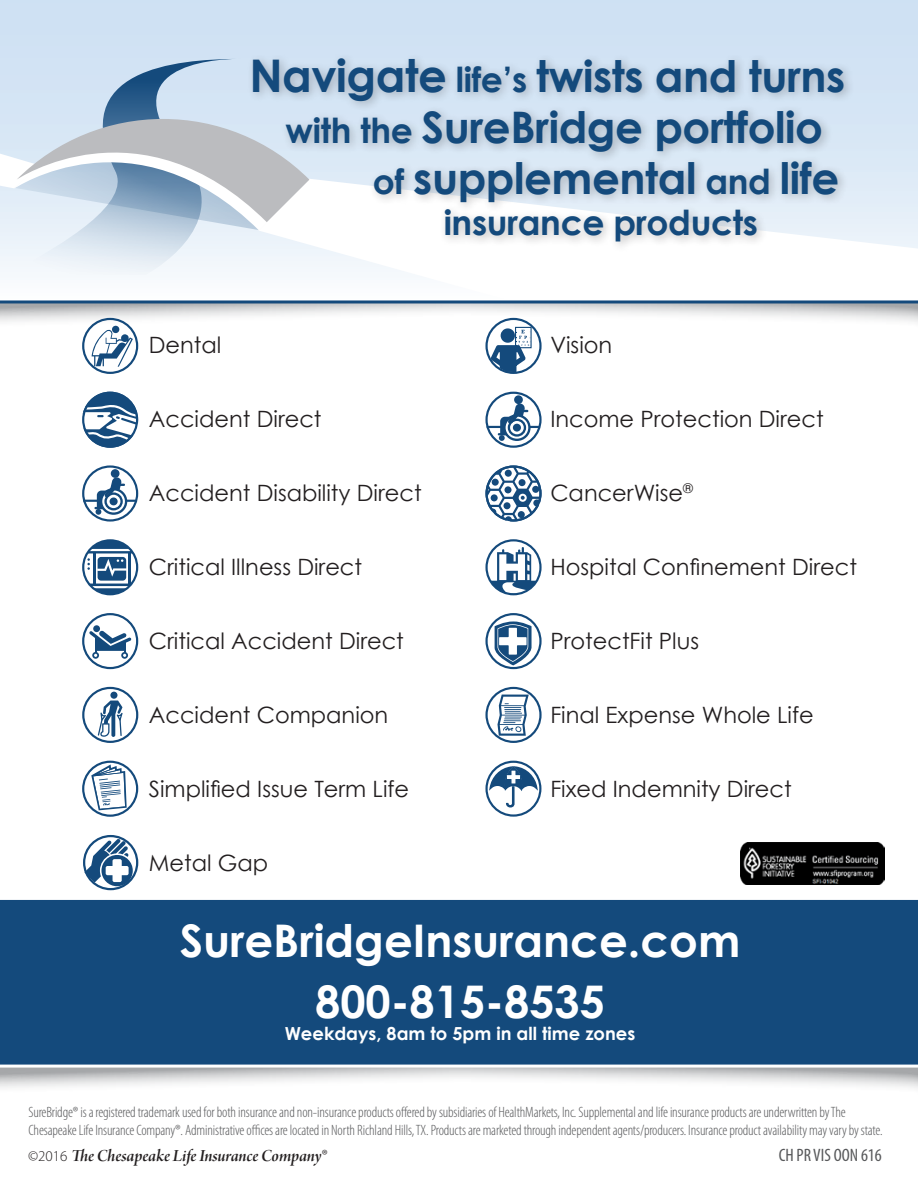
<style>
.page{position:relative;width:918px;height:1188px;background:#fff}
.page>*{position:absolute;margin:0;border:0;box-sizing:border-box;transform-origin:0 0}
.t1{font:700 45px "Century Gothic";color:#fff}
.t2{font:700 43.5px "Century Gothic";letter-spacing:-.01em;color:#144a7c}
.t3{font:700 34.5px "Century Gothic";letter-spacing:-.01em;color:#144a7c}
.Table_of_Contents{font:22.5px "Century Gothic";color:#231f20}
.t4{font:18px "Arno Pro Smbd Italic Display";letter-spacing:-.005em;color:#231f20}
.t5{font:700 18px "Century Gothic";color:#fff}
.t6{font:condensed 18px "Myriad Pro";color:#57585a}
.t7{font:300 condensed 15px/18px "Myriad Pro";letter-spacing:-.01em;color:#57585a}
.s1{font-size:45px}
.s2{font-size:34.5px}
.s3{font-family:"Myriad Pro";font-weight:300;font-size:15px}
</style>
<div class="page">
<svg style="left:0;top:303px;width:918px;height:19px"></svg>
<svg style="left:0;top:0;width:918px;height:303px;background:#cedff0"></svg>
<svg style="left:5px;top:59px;width:237px;height:216px"></svg>
<svg style="left:259px;top:179px;width:659px;height:121px"></svg>
<svg style="left:0;top:96px;width:247px;height:135px;background:#bfcddb"></svg>
<svg style="left:0;top:1068px;width:918px;height:20px"></svg>
<div style="left:0;top:899px;width:918px;height:169px;background:#144a7c"></div>
<div style="left:247px;top:52px;width:608px;height:201px;background:#231f20;opacity:.28"></div>
<img style="left:741px;top:843px;width:144px;height:42px">
<svg style="left:82px;top:465px;width:56px;height:57px"></svg>
<div style="left:111px;top:469px;width:9px;height:9px;background:#144a7c;border-radius:50%"></div>
<svg style="left:82px;top:392px;width:56px;height:56px"></svg>
<svg style="left:82px;top:539px;width:56px;height:56px"></svg>
<svg style="left:82px;top:318px;width:56px;height:56px"></svg>
<svg style="left:82px;top:613px;width:56px;height:56px"></svg>
<svg style="left:485px;top:539px;width:57px;height:57px"></svg>
<svg style="left:485px;top:465px;width:57px;height:57px"></svg>
<svg style="left:485px;top:392px;width:57px;height:56px"></svg>
<div style="left:514px;top:395px;width:9px;height:9px;background:#144a7c;border-radius:50%"></div>
<svg style="left:485px;top:318px;width:57px;height:56px"></svg>
<svg style="left:82px;top:761px;width:56px;height:56px"></svg>
<svg style="left:82px;top:687px;width:56px;height:56px"></svg>
<svg style="left:485px;top:613px;width:57px;height:56px"></svg>
<svg style="left:485px;top:687px;width:57px;height:56px"></svg>
<svg style="left:485px;top:761px;width:56px;height:56px"></svg>
<svg style="left:84px;top:839px;width:49px;height:47px"></svg>
<div style="left:83px;top:835px;width:55px;height:55px;border:2px solid #144a7c;border-radius:50%"></div>
<p class="t2" style="left:249px;top:43px;width:597px"><span class="s1">Navigate</span> <span class="s2">life’s</span> twists and turns</p>
<p class="t2" style="left:286px;top:94px;width:539px"><span class="s2">with the</span> SureBridge portfolio</p>
<p class="t2" style="left:373px;top:145px;width:468px"><span class="s2">of</span> supplemental <span class="s2">and</span> life</p>
<p class="t3" style="left:444px;top:196px;width:316px">insurance products</p>
<p class="Table_of_Contents" style="left:149px;top:329px;width:74px">Dental</p>
<p class="Table_of_Contents" style="left:550px;top:329px;width:63px">Vision</p>
<p class="Table_of_Contents" style="left:149px;top:403px;width:174px">Accident Direct</p>
<p class="Table_of_Contents" style="left:550px;top:403px;width:275px">Income Protection Direct</p>
<p class="Table_of_Contents" style="left:149px;top:477px;width:274px">Accident Disability Direct</p>
<p class="Table_of_Contents" style="left:550px;top:477px;width:144px">CancerWise<sup>®</sup></p>
<p class="Table_of_Contents" style="left:149px;top:551px;width:215px">Critical Illness Direct</p>
<p class="Table_of_Contents" style="left:550px;top:551px;width:308px">Hospital Confinement Direct</p>
<p class="Table_of_Contents" style="left:149px;top:625px;width:257px">Critical Accident Direct</p>
<p class="Table_of_Contents" style="left:550px;top:625px;width:150px">ProtectFit Plus</p>
<p class="Table_of_Contents" style="left:149px;top:699px;width:241px">Accident Companion</p>
<p class="Table_of_Contents" style="left:550px;top:699px;width:265px">Final Expense Whole Life</p>
<p class="Table_of_Contents" style="left:149px;top:773px;width:262px">Simplified Issue Term Life</p>
<p class="Table_of_Contents" style="left:550px;top:773px;width:243px">Fixed Indemnity Direct</p>
<p class="Table_of_Contents" style="left:149px;top:847px;width:121px">Metal Gap</p>
<p class="t1" style="left:180px;top:907px;width:562px">SureBridgeInsurance.com</p>
<p class="t1" style="left:315px;top:967px;width:291px">800-815-8535</p>
<p class="t5" style="left:285px;top:1019px;width:352px">Weekdays, 8am to 5pm in all time zones</p>
<p class="t7" style="left:28px;top:1103px;width:856px">SureBridge® is a registered trademark used for both insurance and non-insurance products offered by subsidiaries of HealthMarkets, Inc. Supplemental and life insurance products are underwritten by The<br>Chesapeake Life Insurance Company®. Administrative offices are located in North Richland Hills, TX. Products are marketed through independent agents/producers. Insurance product availability may vary by state.</p>
<p class="t4" style="left:28px;top:1146px;width:301px"><span class="s3">©2016</span> The Chesapeake Life Insurance Company<span class="s3">®</span></p>
<p class="t6" style="left:779px;top:1144px;width:105px">CH PR VIS OON 616</p>
</div>
